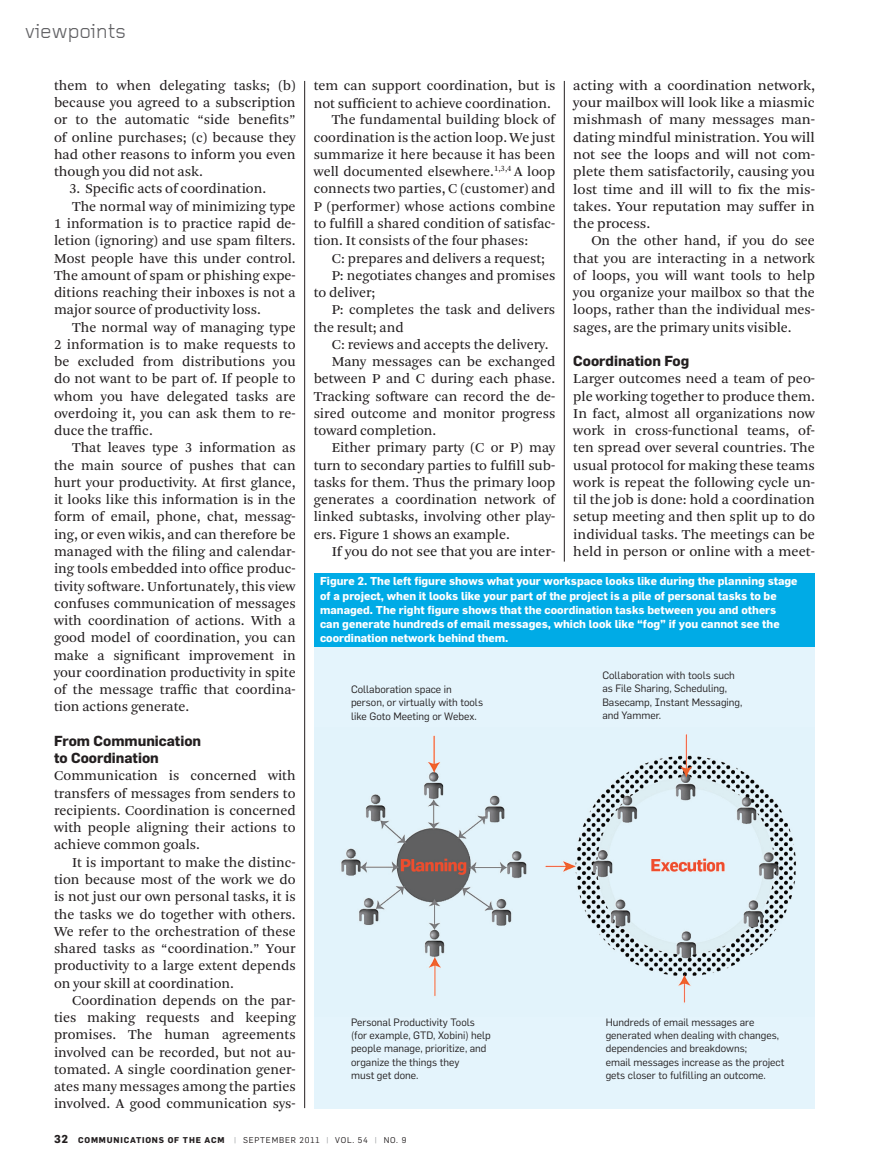
<style>
.page{position:relative;width:878px;height:1175px;background:#fff}
.page>*{position:absolute;margin:0;border:0;box-sizing:border-box;transform-origin:0 0}
.t1{font:21px "Foundry Gridnik";color:#636366}
.t2{font:14.25px/17.2px "Arnhem Blond";color:#231f20;text-align:justify}
.t3{font:14.25px/17.2px "Arnhem Blond";color:#231f20;text-align:justify;scale:1.04 1}
.t4{font:700 14.25px/17.2px "Flama";color:#231f20}
.t5{font:700 11.25px/14.2px "Flama";color:#fff}
.t6{font:10.5px/13.5px "Flama";color:#231f20}
.t7{font:8.25px "Flama";letter-spacing:.1em;color:#231f20}
.s1{font-weight:700;font-size:11.25px}
.s2{font-weight:700}
.s3{color:#939598}
</style>
<div class="page">
<hr style="left:304px;top:81px;width:1px;height:1027px;background:#231f20">
<hr style="left:564px;top:81px;width:1px;height:480px;background:#231f20">
<div style="left:314px;top:621px;width:500px;height:488px;background:#e4f4fc"></div>
<div style="left:314px;top:573px;width:500px;height:74px;background:#00abe6"></div>
<img style="left:341px;top:734px;width:455px;height:269px">
<h1 class="t1" style="left:25px;top:19px;width:103px">viewpoints</h1>
<p class="t2" style="left:54px;top:77px;width:243px">them to when delegating tasks; (b) because you agreed to a subscription or to the automatic “side benefits” of online purchases; (c) because they had other reasons to inform you even though you did not ask.</p>
<p class="t2" style="left:69px;top:180px;width:199px">3. Specific acts of coordination.</p>
<p class="t2" style="left:72px;top:198px;width:225px">The normal way of minimizing type</p>
<p class="t2" style="left:54px;top:215px;width:243px">1 information is to practice rapid de-</p>
<p class="t2" style="left:54px;top:232px;width:243px">letion (ignoring) and use spam filters.</p>
<p class="t2" style="left:54px;top:250px;width:243px">Most people have this under control.</p>
<p class="t2" style="left:54px;top:267px;width:243px">The amount of spam or phishing expe-</p>
<p class="t2" style="left:54px;top:284px;width:243px">ditions reaching their inboxes is not a</p>
<p class="t2" style="left:54px;top:301px;width:208px">major source of productivity loss.</p>
<p class="t2" style="left:72px;top:319px;width:225px">The normal way of managing type</p>
<p class="t2" style="left:54px;top:336px;width:243px">2 information is to make requests to</p>
<p class="t2" style="left:54px;top:353px;width:243px">be excluded from distributions you</p>
<p class="t2" style="left:54px;top:370px;width:243px">do not want to be part of. If people to</p>
<p class="t2" style="left:54px;top:388px;width:243px">whom you have delegated tasks are</p>
<p class="t2" style="left:54px;top:405px;width:243px">overdoing it, you can ask them to re-</p>
<p class="t2" style="left:54px;top:422px;width:100px">duce the traffic.</p>
<p class="t2" style="left:72px;top:439px;width:225px">That leaves type 3 information as</p>
<p class="t2" style="left:54px;top:457px;width:243px">the main source of pushes that can</p>
<p class="t2" style="left:54px;top:474px;width:243px">hurt your productivity. At first glance,</p>
<p class="t2" style="left:54px;top:491px;width:243px">it looks like this information is in the</p>
<p class="t2" style="left:54px;top:508px;width:243px">form of email, phone, chat, messag-</p>
<p class="t2" style="left:54px;top:526px;width:243px">ing, or even wikis, and can therefore be</p>
<p class="t2" style="left:54px;top:543px;width:243px">managed with the filing and calendar-</p>
<p class="t2" style="left:54px;top:560px;width:243px">ing tools embedded into office produc-</p>
<p class="t2" style="left:54px;top:577px;width:243px">tivity software. Unfortunately, this view</p>
<p class="t2" style="left:54px;top:595px;width:243px">confuses communication of messages</p>
<p class="t2" style="left:54px;top:612px;width:243px">with coordination of actions. With a</p>
<p class="t2" style="left:54px;top:629px;width:243px">good model of coordination, you can</p>
<p class="t2" style="left:54px;top:646px;width:243px">make a significant improvement in</p>
<p class="t2" style="left:54px;top:664px;width:243px">your coordination productivity in spite</p>
<p class="t2" style="left:54px;top:681px;width:243px">of the message traffic that coordina-</p>
<p class="t2" style="left:54px;top:698px;width:137px">tion actions generate.</p>
<p class="t4" style="left:54px;top:732px;width:149px">From Communication to Coordination</p>
<p class="t2" style="left:54px;top:767px;width:243px">Communication is concerned with transfers of messages from senders to recipients. Coordination is concerned with people aligning their actions to achieve common goals.</p>
<p class="t2" style="left:54px;top:853px;width:243px;text-indent:18px">It is important to make the distinc&shy;tion because most of the work we do is not just our own personal tasks, it is the tasks we do together with others.<br>We refer to the orchestration of these shared tasks as “coordination.” Your productivity to a large extent depends on your skill at coordination.</p>
<p class="t2" style="left:54px;top:992px;width:243px;text-indent:18px">Coordination depends on the par&shy;ties making requests and keeping promises. The human agreements involved can be recorded, but not au&shy;tomated. A single coordination gener&shy;ates many messages among the parties involved. A good communication sys-</p>
<p class="t3" style="left:573px;top:77px;width:234px">acting with a coordination network, your mailbox will look like a miasmic mishmash of many messages man&shy;dating mindful ministration. You will not see the loops and will not com&shy;plete them satisfactorily, causing you lost time and ill will to fix the mis&shy;takes. Your reputation may suffer in the process.</p>
<p class="t2" style="left:573px;top:232px;width:243px;text-indent:18px">On the other hand, if you do see that you are interacting in a network of loops, you will want tools to help you organize your mailbox so that the loops, rather than the individual mes&shy;sages, are the primary units visible.</p>
<p class="t4" style="left:573px;top:352px;width:117px">Coordination Fog</p>
<p class="t2" style="left:573px;top:370px;width:243px">Larger outcomes need a team of peo&shy;ple working together to produce them.<br>In fact, almost all organizations now work in cross-functional teams, of&shy;ten spread over several countries. The usual protocol for making these teams work is repeat the following cycle un&shy;til the job is done: hold a coordination setup meeting and then split up to do individual tasks. The meetings can be held in person or online with a meet-</p>
<p class="t5" style="left:320px;top:574px;width:479px">Figure 2. The left figure shows what your workspace looks like during the planning stage of a project, when it looks like your part of the project is a pile of personal tasks to be managed. The right figure shows that the coordination tasks between you and others can generate hundreds of email messages, which look like “fog” if you cannot see the coordination network behind them.</p>
<p class="t2" style="left:314px;top:77px;width:243px">tem can support coordination, but is</p>
<p class="t2" style="left:314px;top:95px;width:239px">not sufficient to achieve coordination.</p>
<p class="t2" style="left:332px;top:111px;width:225px">The fundamental building block of</p>
<p class="t2" style="left:313px;top:129px;width:243px">coordination is the action loop. We just</p>
<p class="t2" style="left:313px;top:146px;width:243px">summarize it here because it has been</p>
<p class="t2" style="left:313px;top:163px;width:243px">well documented elsewhere.<sup>1,3,4</sup> A loop</p>
<p class="t2" style="left:314px;top:180px;width:243px">connects two parties, C (customer) and</p>
<p class="t2" style="left:314px;top:198px;width:243px">P (performer) whose actions combine</p>
<p class="t2" style="left:314px;top:215px;width:243px">to fulfill a shared condition of satisfac-</p>
<p class="t2" style="left:314px;top:232px;width:216px">tion. It consists of the four phases:</p>
<p class="t2" style="left:332px;top:249px;width:215px">C: prepares and delivers a request;</p>
<p class="t2" style="left:332px;top:267px;width:225px">P: negotiates changes and promises</p>
<p class="t2" style="left:314px;top:284px;width:63px">to deliver;</p>
<p class="t2" style="left:332px;top:301px;width:225px">P: completes the task and delivers</p>
<p class="t2" style="left:314px;top:319px;width:91px">the result; and</p>
<p class="t2" style="left:332px;top:336px;width:218px">C: reviews and accepts the delivery.</p>
<p class="t2" style="left:332px;top:353px;width:225px">Many messages can be exchanged</p>
<p class="t2" style="left:314px;top:370px;width:243px">between P and C during each phase.</p>
<p class="t2" style="left:314px;top:388px;width:243px">Tracking software can record the de-</p>
<p class="t2" style="left:314px;top:405px;width:243px">sired outcome and monitor progress</p>
<p class="t2" style="left:314px;top:422px;width:124px">toward completion.</p>
<p class="t2" style="left:332px;top:439px;width:225px">Either primary party (C or P) may</p>
<p class="t2" style="left:314px;top:457px;width:243px">turn to secondary parties to fulfill sub-</p>
<p class="t2" style="left:314px;top:474px;width:243px">tasks for them. Thus the primary loop</p>
<p class="t2" style="left:314px;top:491px;width:243px">generates a coordination network of</p>
<p class="t2" style="left:314px;top:508px;width:243px">linked subtasks, involving other play-</p>
<p class="t2" style="left:314px;top:526px;width:198px">ers. Figure 1 shows an example.</p>
<p class="t3" style="left:332px;top:543px;width:216px">If you do not see that you are inter-</p>
<p class="t6" style="left:351px;top:682px;width:134px">Collaboration space in person, or virtually with tools like Goto Meeting or Webex.</p>
<p class="t6" style="left:602px;top:668px;width:142px">Collaboration with tools such as File Sharing, Scheduling,<br>Basecamp, Instant Messaging, and Yammer.</p>
<p class="t6" style="left:351px;top:1014px;width:141px">Personal Productivity Tools (for example, GTD, Xobini) help people manage, prioritize, and organize the things they<br>must get done.</p>
<p class="t6" style="left:605px;top:1014px;width:180px">H undreds of email messages are generated when dealing with changes, dependencies and breakdowns;<br>email messages increase as the project gets closer to fulfilling an outcome.</p>
<p class="t7" style="left:54px;top:1134px;width:354px"><span class="s1">32</span> <span class="s2">communications of the acm</span> <span class="s3">|</span> september 2011 <span class="s3">|</span> vol. 54 <span class="s3">|</span> no. 9</p>
</div>
